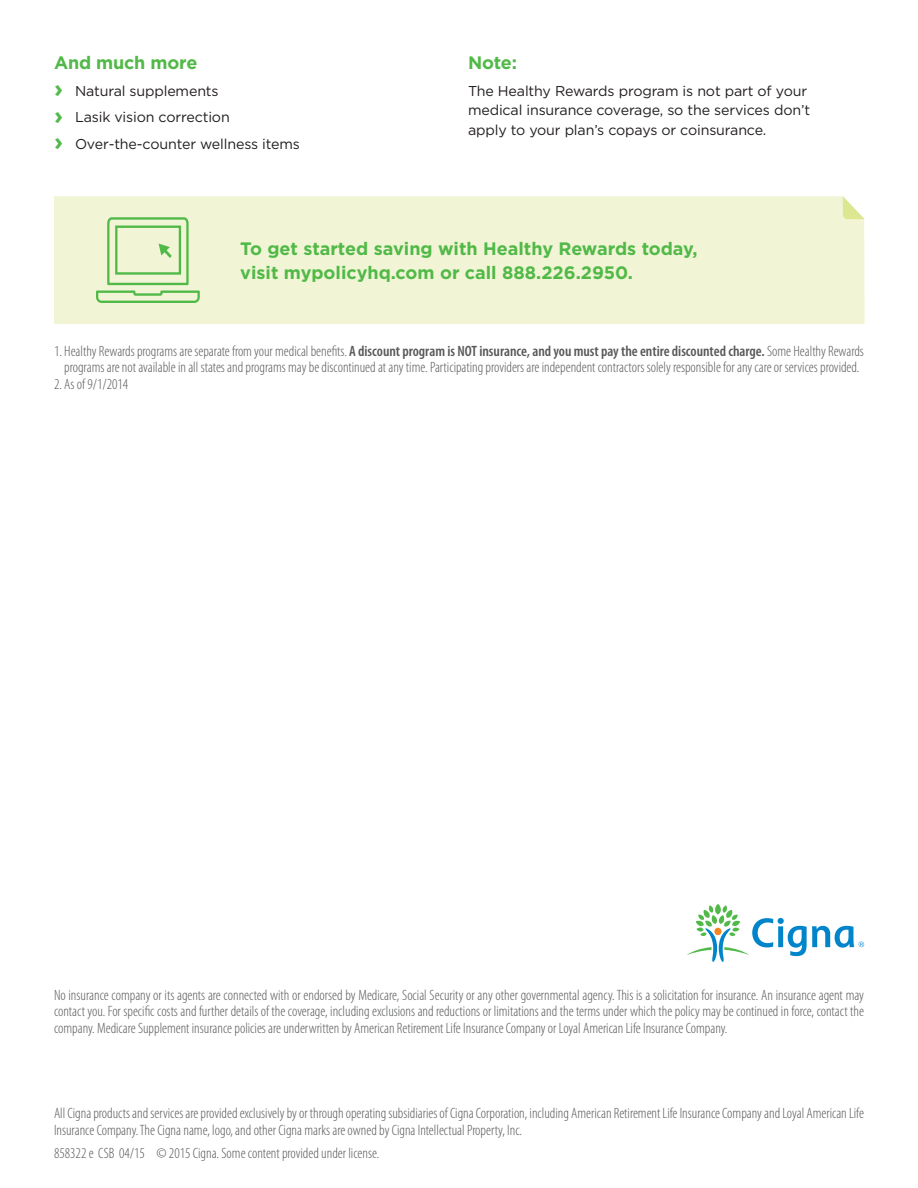
<style>
.page{position:relative;width:918px;height:1188px;background:#fff}
.page>*{position:absolute;margin:0;border:0;box-sizing:border-box;transform-origin:0 0}
.Sr_M-Body_Copy{font:700 18px/24px "Gotham";color:#51b948}
.Subhead_body_bold_12{font:700 18px "Gotham";letter-spacing:-.01em;color:#51b948}
.Legal_copy_Cat{font:300 condensed 15px/16.5px "Myriad Pro";color:#57585a;text-align:center}
.Body_copy__book_9_5{font:14.25px/19.5px "Gotham";letter-spacing:-.01em;color:#231f20}
.Bullet_copy_book_9_5{font:14.25px "Gotham";letter-spacing:-.01em;color:#231f20}
.s1{font-weight:700;font-size:24px;color:#51b948}
.s2{font-weight:600}
</style>
<div class="page">
<div style="left:54px;top:196px;width:811px;height:128px;background:#f1f5d5"></div>
<svg style="left:843px;top:196px;width:22px;height:23px"></svg>
<svg style="left:96px;top:217px;width:104px;height:86px;background:#d0e8b8"></svg>
<svg style="left:687px;top:904px;width:177px;height:58px"></svg>
<p class="Subhead_body_bold_12" style="left:54px;top:53px;width:145px">And much more</p>
<p class="Bullet_copy_book_9_5" style="left:54px;top:82px;width:166px"><span class="s1">›</span> Natural supplements</p>
<p class="Bullet_copy_book_9_5" style="left:54px;top:108px;width:177px"><span class="s1">›</span> Lasik vision correction</p>
<p class="Bullet_copy_book_9_5" style="left:54px;top:135px;width:248px"><span class="s1">›</span> Over-the-counter wellness items</p>
<p class="Subhead_body_bold_12" style="left:468px;top:53px;width:51px">Note:</p>
<p class="Body_copy__book_9_5" style="left:468px;top:81px;width:344px">The Healthy Rewards program is not part of your medical insurance coverage, so the services don’t apply to your plan’s copays or coinsurance.</p>
<p class="Sr_M-Body_Copy" style="left:240px;top:236px;width:459px">To get started saving with Healthy Rewards today, visit mypolicyhq.com or call 888.226.2950.</p>
<p class="Legal_copy_Cat" style="left:54px;top:343px;width:811px">1. Healthy Rewards programs are separate from your medical benefits. <span class="s2">A discount program is NOT insurance, and you must pay the entire discounted charge.</span> Some Healthy Rewards programs are not available in all states and programs may be discontinued at any time. Participating providers are independent contractors solely responsible for any care or services provided.</p>
<p class="Legal_copy_Cat" style="left:54px;top:376px;width:76px">2. As of 9/1/2014</p>
<p class="Legal_copy_Cat" style="left:54px;top:987px;width:812px;text-align:justify">No insurance company or its agents are connected with or endorsed by Medicare, Social Security or any other governmental agency. This is a solicitation for insurance. An insurance agent may contact you. For specific costs and further details of the coverage, including exclusions and reductions or limitations and the terms under which the policy may be continued in force, contact the company. Medicare Supplement insurance policies are underwritten by American Retirement Life Insurance Company or Loyal American Life Insurance Company.</p>
<p class="Legal_copy_Cat" style="left:54px;top:1105px;width:812px;text-align:left">All Cigna products and services are provided exclusively by or through operating subsidiaries of Cigna Corporation, including American Retirement Life Insurance Company and Loyal American Life<br>Insurance Company. The Cigna name, logo, and other Cigna marks are owned by Cigna Intellectual Property, Inc.</p>
<p class="Legal_copy_Cat" style="left:54px;top:1145px;width:327px">858322 e CSB 04/15 © 2015 Cigna. Some content provided under license.</p>
</div>
